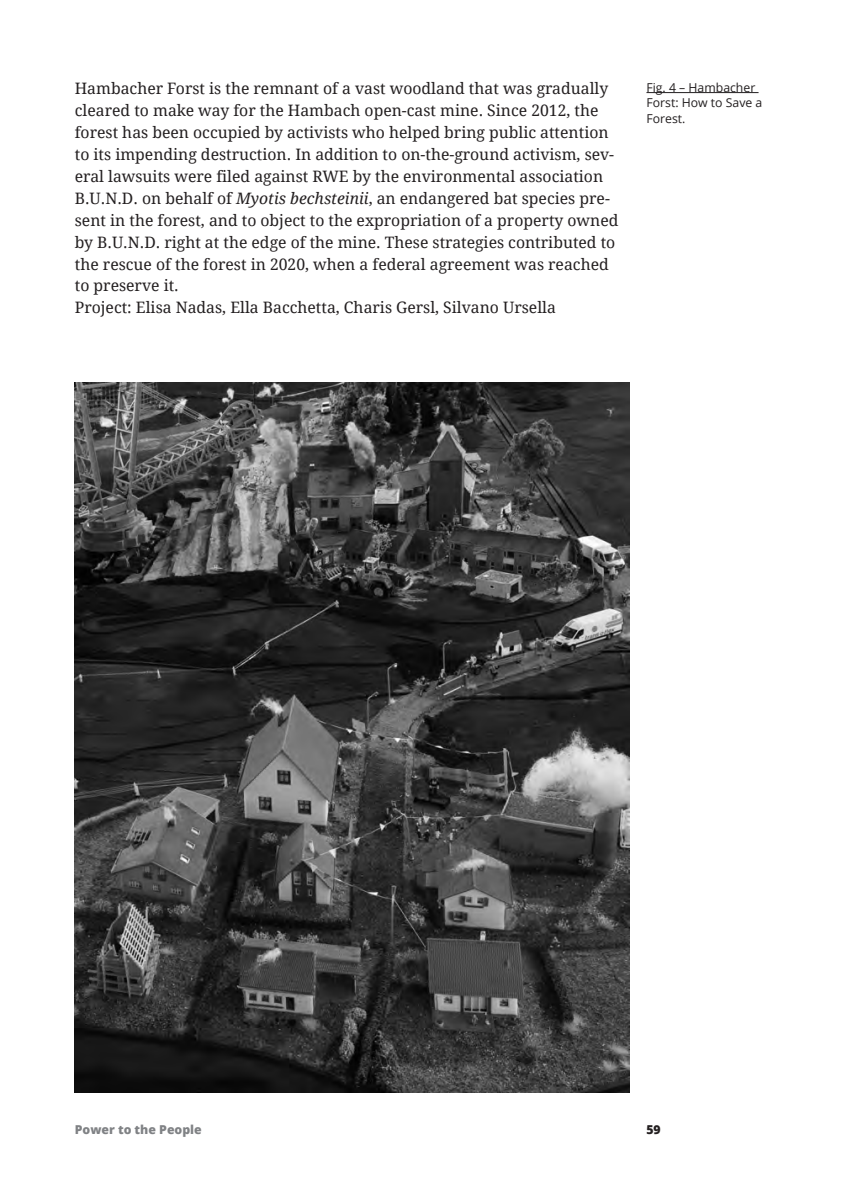
<style>
.page{position:relative;width:844px;height:1192px;background:#fff}
.page>*{position:absolute;margin:0;border:0;box-sizing:border-box;transform-origin:0 0}
.t1{font:15.75px/21.9px "Droid Serif";color:#231f20}
.t2{font:12.25px/15.8px "Open Sans";color:#231f20}
.t3{font:800 12.25px "Open Sans";color:#808285}
.t4{font:800 12.25px "Open Sans";color:#231f20}
.s1{font-style:italic}
</style>
<div class="page">
<hr style="left:646px;top:92px;width:112px;height:1px;background:#231f20">
<img style="left:75px;top:382px;width:555px;height:710px">
<p class="t1" style="left:75px;top:78px;width:545px">Hambacher Forst is the remnant of a vast woodland that was gradually cleared to make way for the Hambach open-cast mine. Since 2012, the forest has been occupied by activists who helped bring public attention to its impending destruction. In addition to on-the-ground activism, sev&shy;eral lawsuits were filed against RWE by the environmental association B.U.N.D. on behalf of <span class="s1">Myotis bechsteinii</span>, an endangered bat species pre&shy;sent in the forest, and to object to the expropriation of a property owned by B.U.N.D. right at the edge of the mine. These strategies contributed to the rescue of the forest in 2020, when a federal agreement was reached to preserve it.<br>Project: Elisa Nadas, Ella Bacchetta, Charis Gersl, Silvano Ursella</p>
<p class="t2" style="left:646px;top:79px;width:117px">Fig. 4 – Hambacher<br>Forst: How to Save a<br>Forest.</p>
<p class="t3" style="left:75px;top:1120px;width:128px">Power to the People</p>
<p class="t4" style="left:646px;top:1120px;width:16px">59</p>
</div>
